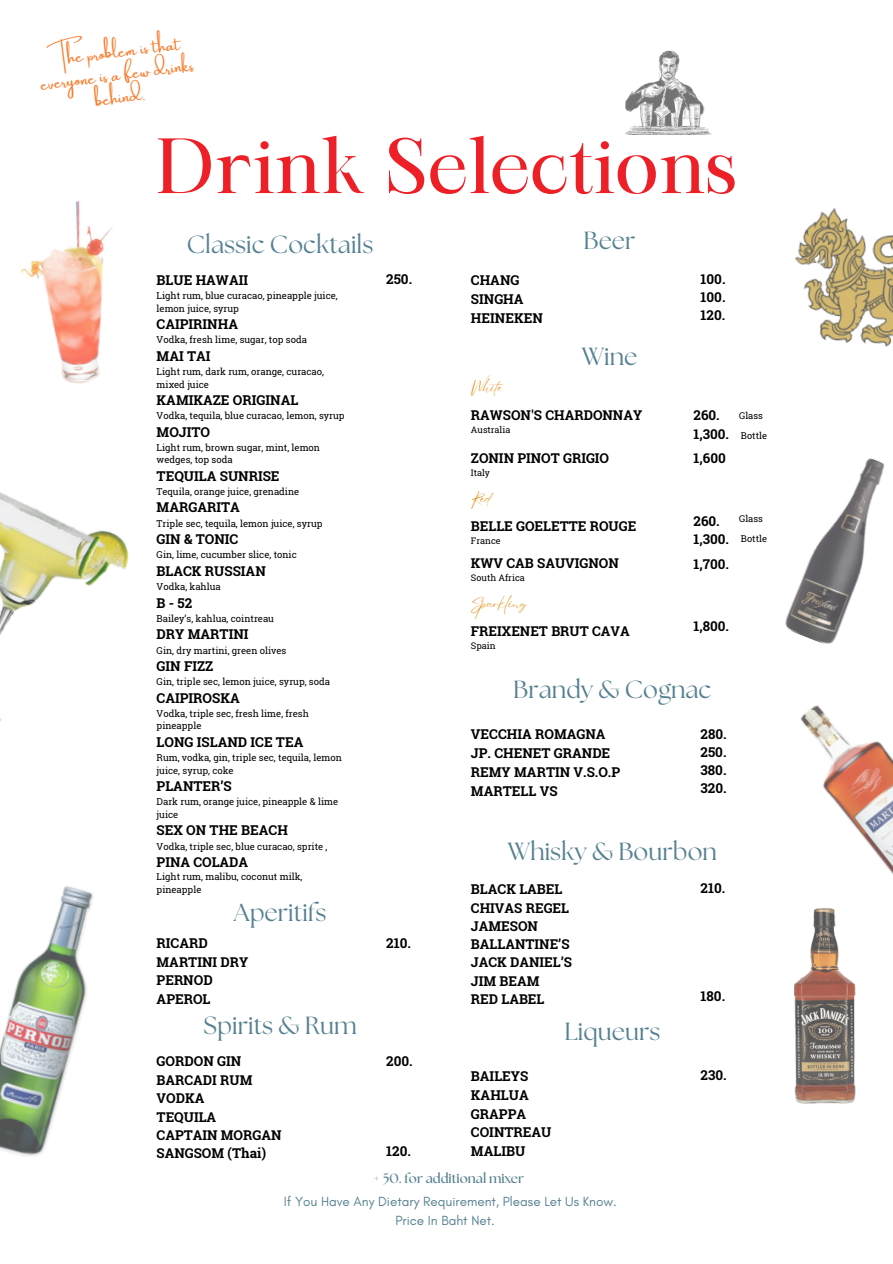
<style>
.page{position:relative;width:893px;height:1264px;background:#fff}
.page>*{position:absolute;margin:0;border:0;box-sizing:border-box;transform-origin:0 0}
.t1{font:75px "Maharlika";color:#ed1f27}
.t2{font:24.75px "The Seasons";color:#568191}
.t3{font:16.35px/22.8px "Amsterdam One";color:#fa7b2a;text-align:center}
.t4{font:700 13.5px "Roboto Slab";color:#000}
.t5{font:13.5px "Glacial Indifference";color:#568191}
.t6{font:700 13.5px "The Seasons";color:#568191}
.t7{font:13.5px "Eyesome Script";color:#e18f11}
.t8{font:9.45px/12.6px "Roboto Slab";color:#000}
.t9{font:9.3px "Roboto Slab";color:#000}
.t10{font:9px "Roboto Slab";color:#000}
</style>
<div class="page">
<img style="left:625px;top:50px;width:87px;height:85px">
<img style="left:20px;top:200px;width:92px;height:184px">
<img style="left:0;top:492px;width:129px;height:229px">
<img style="left:0;top:886px;width:93px;height:270px">
<img style="left:795px;top:208px;width:97px;height:139px">
<img style="left:785px;top:458px;width:100px;height:186px">
<img style="left:800px;top:705px;width:92px;height:168px">
<img style="left:794px;top:908px;width:62px;height:196px">
<p class="t3" style="left:37px;top:51px;width:156px;rotate:-7deg">The problem is that everyone is a few drinks behind.</p>
<p class="t1" style="left:156px;top:136px;width:582px">Drink Selections</p>
<p class="t2" style="left:187px;top:233px;width:188px">Classic Cocktails</p>
<p class="t4" style="left:157px;top:271px;width:93px">BLUE HAWAII</p>
<p class="t8" style="left:157px;top:289px;width:183px">Light rum, blue curacao, pineapple juice, lemon juice, syrup</p>
<p class="t4" style="left:157px;top:315px;width:83px">CAIPIRINHA</p>
<p class="t8" style="left:157px;top:333px;width:152px">Vodka, fresh lime, sugar, top soda</p>
<p class="t4" style="left:157px;top:346px;width:56px">MAI TAI</p>
<p class="t8" style="left:157px;top:365px;width:169px">Light rum, dark rum, orange, curacao, mixed juice</p>
<p class="t4" style="left:157px;top:391px;width:143px">KAMIKAZE ORIGINAL</p>
<p class="t8" style="left:157px;top:409px;width:189px">Vodka, tequila, blue curacao, lemon, syrup</p>
<p class="t4" style="left:157px;top:422px;width:55px">MOJITO</p>
<p class="t8" style="left:157px;top:441px;width:165px">Light rum, brown sugar, mint, lemon wedges, top soda</p>
<p class="t4" style="left:157px;top:466px;width:124px">TEQUILA SUNRISE</p>
<p class="t8" style="left:157px;top:485px;width:144px">Tequila, orange juice, grenadine</p>
<p class="t4" style="left:157px;top:498px;width:85px">MARGARITA</p>
<p class="t8" style="left:157px;top:516px;width:167px">Triple sec, tequila, lemon juice, syrup</p>
<p class="t4" style="left:157px;top:530px;width:83px">GIN &amp; TONIC</p>
<p class="t8" style="left:157px;top:548px;width:142px">Gin, lime, cucumber slice, tonic</p>
<p class="t2" style="left:583px;top:229px;width:54px">Beer</p>
<p class="t4" style="left:700px;top:270px;width:26px">100.</p>
<p class="t4" style="left:700px;top:288px;width:26px">100.</p>
<p class="t4" style="left:700px;top:306px;width:26px">120.</p>
<p class="t4" style="left:386px;top:270px;width:27px">250.</p>
<p class="t4" style="left:471px;top:271px;width:50px">CHANG</p>
<p class="t4" style="left:471px;top:289px;width:54px">SINGHA</p>
<p class="t4" style="left:471px;top:308px;width:73px">HEINEKEN</p>
<p class="t2" style="left:581px;top:345px;width:57px">Wine</p>
<p class="t7" style="left:471px;top:378px;width:39px">Wh ite</p>
<p class="t4" style="left:471px;top:406px;width:173px">RAWSON'S CHARDONNAY</p>
<p class="t10" style="left:471px;top:424px;width:41px">Australia</p>
<p class="t4" style="left:471px;top:449px;width:140px">ZONIN PINOT GRIGIO</p>
<p class="t10" style="left:471px;top:467px;width:21px">Italy</p>
<p class="t7" style="left:471px;top:489px;width:22px">Red</p>
<p class="t4" style="left:471px;top:516px;width:167px">BELLE GOELETTE ROUGE</p>
<p class="t10" style="left:471px;top:535px;width:31px">France</p>
<p class="t4" style="left:471px;top:554px;width:149px">KWV CAB SAUVIGNON</p>
<p class="t10" style="left:471px;top:572px;width:55px">South Africa</p>
<p class="t7" style="left:471px;top:594px;width:58px">Sparkling</p>
<p class="t4" style="left:471px;top:621px;width:160px">FREIXENET BRUT CAVA</p>
<p class="t10" style="left:471px;top:640px;width:26px">Spain</p>
<p class="t4" style="left:693px;top:406px;width:28px">260.</p>
<p class="t4" style="left:693px;top:424px;width:37px">1,300.</p>
<p class="t4" style="left:693px;top:449px;width:34px">1,600</p>
<p class="t9" style="left:739px;top:409px;width:25px">Glass</p>
<p class="t9" style="left:741px;top:429px;width:28px">Bottle</p>
<p class="t9" style="left:739px;top:512px;width:25px">Glass</p>
<p class="t4" style="left:693px;top:511px;width:28px">260.</p>
<p class="t4" style="left:693px;top:530px;width:37px">1,300.</p>
<p class="t4" style="left:693px;top:555px;width:37px">1,700.</p>
<p class="t9" style="left:741px;top:532px;width:28px">Bottle</p>
<p class="t4" style="left:157px;top:562px;width:111px">BLACK RUSSIAN</p>
<p class="t8" style="left:157px;top:580px;width:66px">Vodka, kahlua</p>
<p class="t4" style="left:157px;top:593px;width:37px">B-52</p>
<p class="t8" style="left:157px;top:612px;width:119px">Bailey’s, kahlua, cointreau</p>
<p class="t4" style="left:157px;top:625px;width:93px">DRY MARTINI</p>
<p class="t8" style="left:157px;top:643px;width:131px">Gin, dry martini, green olives</p>
<p class="t4" style="left:157px;top:656px;width:58px">GIN FIZZ</p>
<p class="t8" style="left:157px;top:675px;width:175px">Gin, triple sec, lemon juice, syrup, soda</p>
<p class="t4" style="left:157px;top:688px;width:85px">CAIPIROSKA</p>
<p class="t8" style="left:157px;top:706px;width:154px">Vodka, triple sec, fresh lime, fresh pineapple</p>
<p class="t4" style="left:157px;top:732px;width:148px">LONG ISLAND ICE TEA</p>
<p class="t8" style="left:157px;top:751px;width:187px">Rum, vodka, gin, triple sec, tequila, lemon juice, syrup, coke</p>
<p class="t4" style="left:157px;top:777px;width:77px">PLANTER’S</p>
<p class="t8" style="left:157px;top:795px;width:183px">Dark rum, orange juice, pineapple &amp; lime juice</p>
<p class="t4" style="left:157px;top:821px;width:133px">SEX ON THE BEACH</p>
<p class="t8" style="left:157px;top:839px;width:172px">Vodka, triple sec, blue curacao, sprite ,</p>
<p class="t4" style="left:157px;top:852px;width:93px">PINA COLADA</p>
<p class="t8" style="left:157px;top:870px;width:147px">Light rum, malibu, coconut milk, pineapple</p>
<p class="t4" style="left:693px;top:617px;width:37px">1,800.</p>
<p class="t2" style="left:513px;top:678px;width:200px">Brandy &amp; Cognac</p>
<p class="t4" style="left:471px;top:725px;width:136px">VECCHIA ROMAGNA</p>
<p class="t4" style="left:471px;top:744px;width:141px">JP. CHENET GRANDE</p>
<p class="t4" style="left:471px;top:763px;width:151px">REMY MARTIN V.S.O.P</p>
<p class="t4" style="left:471px;top:782px;width:88px">MARTELL VS</p>
<p class="t4" style="left:700px;top:724px;width:28px">280.</p>
<p class="t4" style="left:700px;top:742px;width:27px">250.</p>
<p class="t4" style="left:700px;top:760px;width:27px">380.</p>
<p class="t4" style="left:700px;top:778px;width:28px">320.</p>
<p class="t2" style="left:508px;top:840px;width:210px">Whisky &amp; Bourbon</p>
<p class="t4" style="left:471px;top:879px;width:93px">BLACK LABEL</p>
<p class="t4" style="left:471px;top:898px;width:100px">CHIVAS REGEL</p>
<p class="t4" style="left:471px;top:916px;width:68px">JAMESON</p>
<p class="t4" style="left:471px;top:935px;width:100px">BALLANTINE’S</p>
<p class="t4" style="left:471px;top:953px;width:103px">JACK DANIEL’S</p>
<p class="t4" style="left:471px;top:971px;width:70px">JIM BEAM</p>
<p class="t4" style="left:471px;top:989px;width:75px">RED LABEL</p>
<p class="t4" style="left:700px;top:879px;width:26px">210.</p>
<p class="t2" style="left:234px;top:901px;width:94px">Aperitifs</p>
<p class="t4" style="left:386px;top:933px;width:26px">210.</p>
<p class="t4" style="left:157px;top:934px;width:53px">RICARD</p>
<p class="t4" style="left:157px;top:953px;width:93px">MARTINI DRY</p>
<p class="t4" style="left:157px;top:971px;width:58px">PERNOD</p>
<p class="t4" style="left:157px;top:990px;width:55px">APEROL</p>
<p class="t4" style="left:700px;top:987px;width:26px">180.</p>
<p class="t2" style="left:204px;top:1014px;width:154px">Spirits &amp; Rum</p>
<p class="t4" style="left:157px;top:1052px;width:86px">GORDON GIN</p>
<p class="t4" style="left:157px;top:1071px;width:97px">BARCADI RUM</p>
<p class="t4" style="left:157px;top:1089px;width:49px">VODKA</p>
<p class="t4" style="left:157px;top:1107px;width:61px">TEQUILA</p>
<p class="t4" style="left:157px;top:1125px;width:126px">CAPTAIN MORGAN</p>
<p class="t4" style="left:157px;top:1143px;width:111px">SANGSOM (Thai)</p>
<p class="t4" style="left:386px;top:1051px;width:28px">200.</p>
<p class="t4" style="left:386px;top:1141px;width:26px">120.</p>
<p class="t4" style="left:471px;top:1066px;width:59px">BAILEYS</p>
<p class="t4" style="left:471px;top:1085px;width:59px">KAHLUA</p>
<p class="t4" style="left:471px;top:1104px;width:57px">GRAPPA</p>
<p class="t4" style="left:471px;top:1123px;width:82px">COINTREAU</p>
<p class="t4" style="left:471px;top:1142px;width:56px">MALIBU</p>
<p class="t6" style="left:373px;top:1171px;width:153px">+ 50. for additional mixer</p>
<p class="t2" style="left:564px;top:1019px;width:97px">Liqueurs</p>
<p class="t5" style="left:284px;top:1193px;width:334px">If You Have Any Dietary Requirement, Please Let Us Know.</p>
<p class="t5" style="left:395px;top:1212px;width:101px">Price In Baht Net.</p>
<p class="t4" style="left:700px;top:1065px;width:28px">230.</p>
</div>
